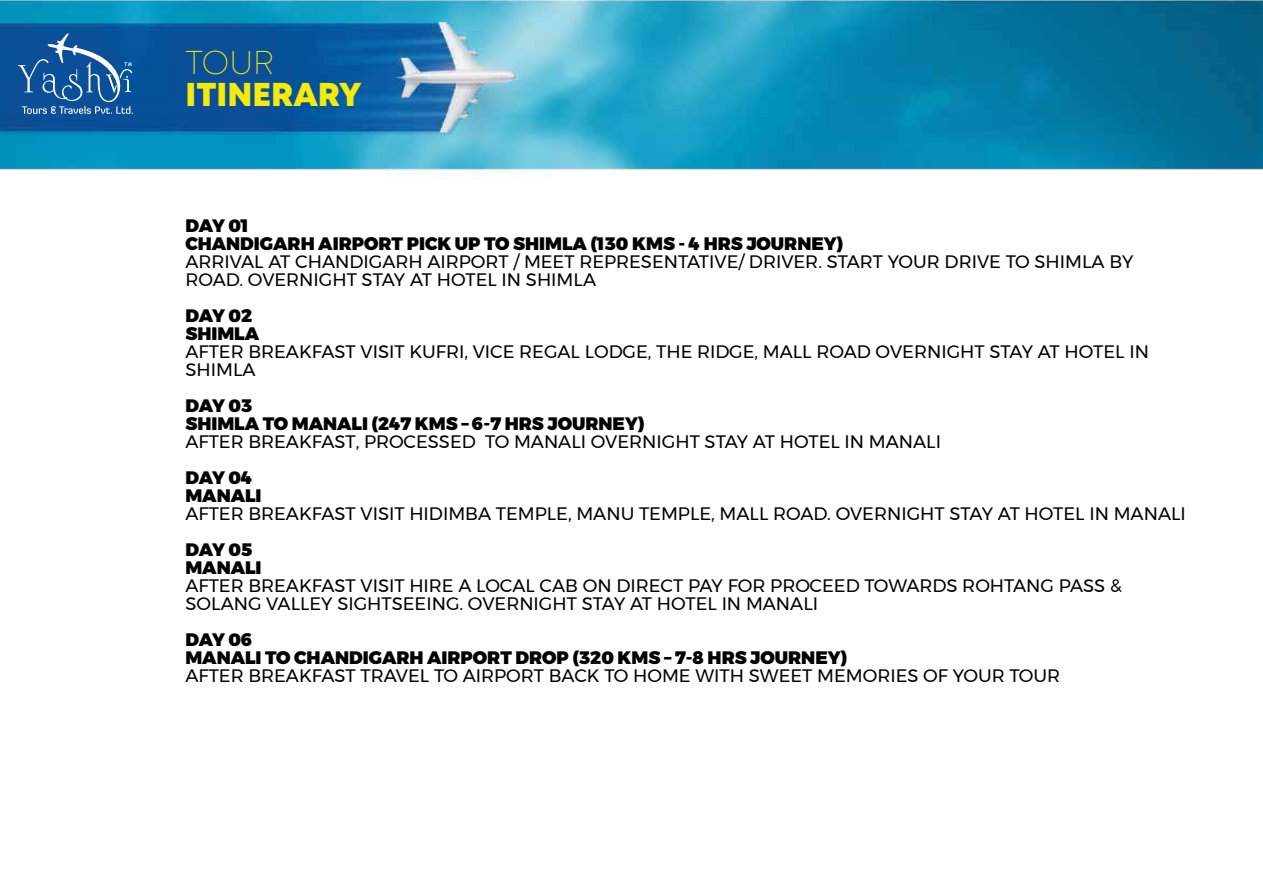
<style>
.page{position:relative;width:1263px;height:893px;background:#fff}
.page>*{position:absolute;margin:0;border:0;box-sizing:border-box;transform-origin:0 0}
.t1{font:33px "Mont Heavy DEMO";color:#f4ea0b}
.t2{font:33px "Mont Extra Light DEMO";color:#f4ea0b}
.t3{font:18px/18px "Montserrat";color:#000}
.t4{font:900 18px/18px "Montserrat";color:#000}
</style>
<div class="page">
<img style="left:0;top:0;width:1263px;height:175px">
<svg style="left:18px;top:33px;width:120px;height:81px;background:#2966a5"></svg>
<h1 class="t2" style="left:185px;top:44px;width:90px">TOUR</h1>
<h1 class="t1" style="left:185px;top:76px;width:178px">ITINERARY</h1>
<p class="t4" style="left:185px;top:217px;width:659px">DAY 01<br>CHANDIGARH AIRPORT PICK UP TO SHIMLA (130 KMS - 4 HRS JOURNEY)</p>
<p class="t3" style="left:185px;top:253px;width:950px">ARRIVAL AT CHANDIGARH AIRPORT / MEET REPRESENTATIVE/ DRIVER. START YOUR DRIVE TO SHIMLA BY<br>ROAD. OVERNIGHT STAY AT HOTEL IN SHIMLA</p>
<p class="t4" style="left:185px;top:307px;width:75px">DAY 02<br>SHIMLA</p>
<p class="t3" style="left:185px;top:343px;width:965px">AFTER BREAKFAST VISIT KUFRI, VICE REGAL LODGE, THE RIDGE, MALL ROAD OVERNIGHT STAY AT HOTEL IN<br>SHIMLA</p>
<p class="t4" style="left:185px;top:397px;width:461px">DAY 03<br>SHIMLA TO MANALI (247 KMS – 6-7 HRS JOURNEY)</p>
<p class="t3" style="left:185px;top:433px;width:757px">AFTER BREAKFAST, PROCESSED TO MANALI OVERNIGHT STAY AT HOTEL IN MANALI</p>
<p class="t4" style="left:185px;top:469px;width:78px">DAY 04<br>MANALI</p>
<p class="t3" style="left:185px;top:505px;width:1002px">AFTER BREAKFAST VISIT HIDIMBA TEMPLE, MANU TEMPLE, MALL ROAD. OVERNIGHT STAY AT HOTEL IN MANALI</p>
<p class="t4" style="left:185px;top:541px;width:78px">DAY 05<br>MANALI</p>
<p class="t3" style="left:185px;top:577px;width:938px">AFTER BREAKFAST VISIT HIRE A LOCAL CAB ON DIRECT PAY FOR PROCEED TOWARDS ROHTANG PASS &amp;<br>SOLANG VALLEY SIGHTSEEING. OVERNIGHT STAY AT HOTEL IN MANALI</p>
<p class="t4" style="left:185px;top:631px;width:663px">DAY 06<br>MANALI TO CHANDIGARH AIRPORT DROP (320 KMS – 7-8 HRS JOURNEY)</p>
<p class="t3" style="left:185px;top:667px;width:876px">AFTER BREAKFAST TRAVEL TO AIRPORT BACK TO HOME WITH SWEET MEMORIES OF YOUR TOUR</p>
</div>
